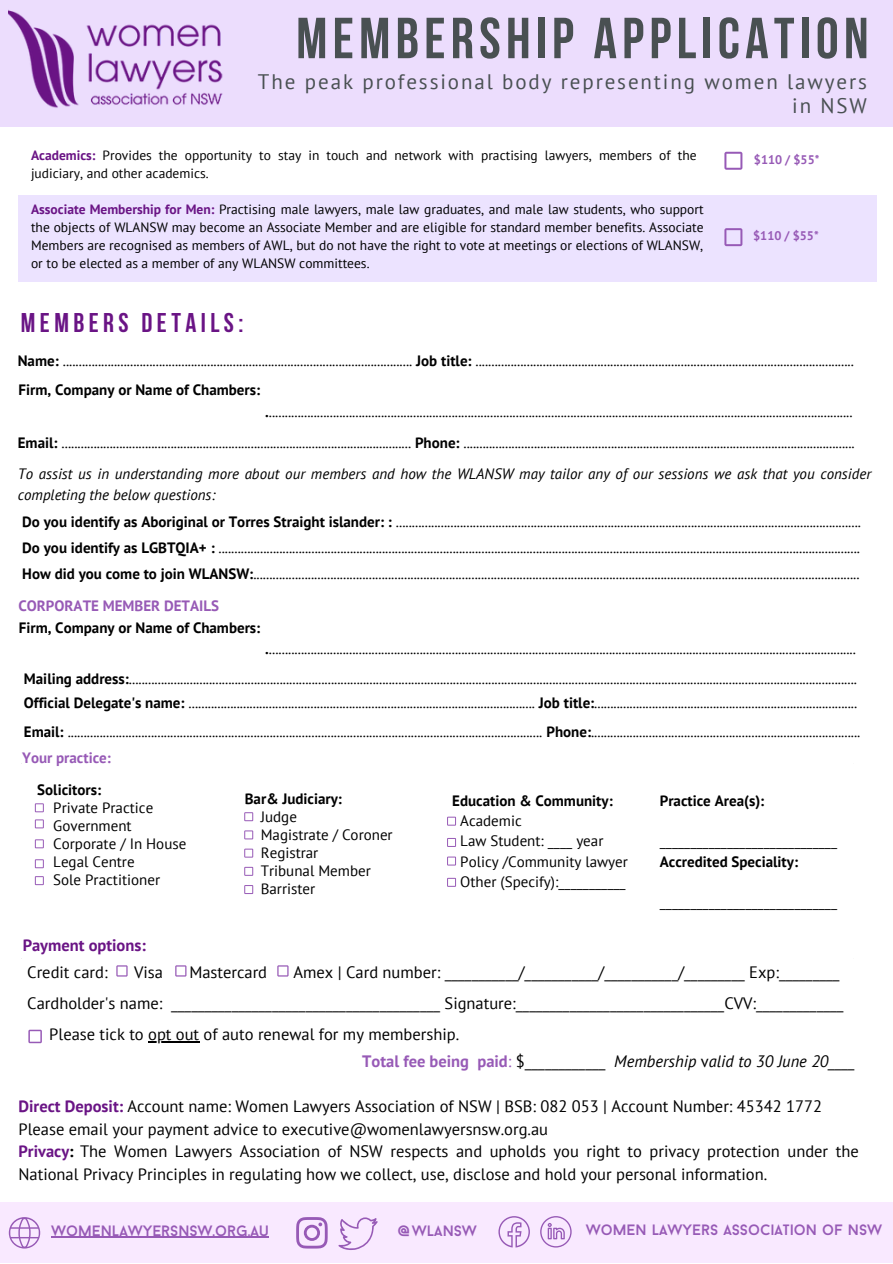
<style>
.page{position:relative;width:893px;height:1264px;background:#fff}
.page>*{position:absolute;margin:0;border:0;box-sizing:border-box;transform-origin:0 0}
.t1{font:700 57.75px "Bebas Neue";letter-spacing:.09em;color:#495052}
.t2{font:700 27px "Bebas Neue";letter-spacing:.165em;color:#6a1485}
.t3{font:21px/23.5px "PT Sans";letter-spacing:.09em;color:#495052;text-align:right}
.t4{font:16.5px/22.5px "PT Sans";color:#000}
.t5{font:italic 16.5px "PT Sans";color:#000}
.t6{font:700 16.5px "PT Sans";color:#6a1485}
.t7{font:15px "PT Sans";color:#000}
.t8{font:700 15px "PT Sans";color:#000}
.t9{font:italic 15px/20.2px "PT Sans";color:#000}
.t10{font:15px "Baron Neue";color:#975ab6}
.t11{font:700 15px "PT Sans";color:#975ab6}
.t12{font:13.5px/18px "PT Sans";color:#000;text-align:justify}
.t13{font:700 12.45px "PT Sans";color:#975ab6}
.s1{font-weight:700;color:#6a1485}
.s2{font-weight:700}
.s3{font-weight:700;font-style:normal;color:#975ab6}
.s4{font-style:normal;color:#975ab6}
.s5{font-style:normal}
</style>
<div class="page">
<div style="left:0;top:1201px;width:892px;height:61px;background:#f9e9ff"></div>
<div style="left:0;top:0;width:892px;height:126px;background:#ecddfd"></div>
<svg style="left:9px;top:1217px;width:31px;height:31px"></svg>
<hr style="left:51px;top:1236px;width:218px;height:1px;background:#975ab6">
<svg style="left:498px;top:1216px;width:32px;height:31px"></svg>
<svg style="left:540px;top:1216px;width:31px;height:31px"></svg>
<svg style="left:338px;top:1217px;width:39px;height:32px"></svg>
<svg style="left:296px;top:1217px;width:31px;height:31px"></svg>
<div style="left:19px;top:195px;width:858px;height:87px;background:#ece3ff"></div>
<hr style="left:148px;top:1041px;width:51px;height:1px;background:#000">
<svg style="left:116px;top:965px;width:12px;height:11px"></svg>
<svg style="left:175px;top:965px;width:11px;height:11px"></svg>
<svg style="left:277px;top:965px;width:11px;height:11px"></svg>
<svg style="left:35px;top:803px;width:9px;height:9px"></svg>
<svg style="left:35px;top:819px;width:9px;height:9px"></svg>
<svg style="left:35px;top:839px;width:9px;height:9px"></svg>
<svg style="left:35px;top:859px;width:9px;height:9px"></svg>
<svg style="left:244px;top:812px;width:9px;height:9px"></svg>
<svg style="left:244px;top:830px;width:9px;height:9px"></svg>
<svg style="left:244px;top:848px;width:9px;height:9px"></svg>
<svg style="left:244px;top:866px;width:9px;height:9px"></svg>
<svg style="left:244px;top:885px;width:9px;height:9px"></svg>
<svg style="left:447px;top:816px;width:9px;height:9px"></svg>
<svg style="left:447px;top:838px;width:9px;height:9px"></svg>
<svg style="left:447px;top:856px;width:9px;height:9px"></svg>
<svg style="left:447px;top:877px;width:9px;height:9px"></svg>
<svg style="left:35px;top:876px;width:9px;height:9px"></svg>
<svg style="left:28px;top:1029px;width:14px;height:14px"></svg>
<img style="left:9px;top:10px;width:214px;height:98px">
<svg style="left:724px;top:228px;width:18px;height:18px"></svg>
<svg style="left:724px;top:152px;width:18px;height:18px"></svg>
<p class="t1" style="left:296px;top:15px;width:574px">MEMBERSHIP APPLICATION</p>
<p class="t3" style="left:258px;top:69px;width:610px">The peak professional body representing women lawyers in NSW</p>
<p class="t12" style="left:31px;top:146px;width:667px"><span class="s1">Academics:</span> Provides the opportunity to stay in touch and network with practising lawyers, members of the judiciary, and other academics.</p>
<p class="t12" style="left:31px;top:200px;width:674px"><span class="s1">Associate Membership for Men:</span> Practising male lawyers, male law graduates, and male law students, who support the objects of WLANSW may become an Associate Member and are eligible for standard member benefits. Associate Members are recognised as members of AWL, but do not have the right to vote at meetings or elections of WLANSW, or to be elected as a member of any WLANSW committees.</p>
<p class="t13" style="left:753px;top:151px;width:67px">$110 / $55*</p>
<p class="t13" style="left:753px;top:228px;width:67px">$110 / $55*</p>
<p class="t2" style="left:21px;top:311px;width:224px">MEMBERS DETAILS:</p>
<p class="t7" style="left:18px;top:351px;width:837px"><span class="s2">Name:</span> ............................................................................................................. <span class="s2">Job title:</span> ......................................................................................................................</p>
<p class="t8" style="left:19px;top:380px;width:243px">Firm, Company or Name of Chambers:</p>
<p class="t7" style="left:265px;top:401px;width:589px"><span class="s2">.</span>......................................................................................................................................................................................</p>
<p class="t7" style="left:18px;top:432px;width:838px"><span class="s2">Email:</span> ............................................................................................................. <span class="s2">Phone:</span> ..........................................................................................................................</p>
<p class="t9" style="left:18px;top:463px;width:854px">To assist us in understanding more about our members and how the WLANSW may tailor any of our sessions we ask that you consider completing the below questions:</p>
<p class="t7" style="left:22px;top:512px;width:840px"><span class="s2">Do you identify as Aboriginal or Torres Straight islander: :</span> .................................................................................................................................................</p>
<p class="t7" style="left:22px;top:538px;width:839px"><span class="s2">Do you identify as LGBTQIA+ :</span> ........................................................................................................................................................................................................</p>
<p class="t7" style="left:22px;top:563px;width:838px"><span class="s2">How did you come to join WLANSW:</span>.............................................................................................................................................................................................</p>
<p class="t11" style="left:19px;top:595px;width:202px">CORPORATE MEMBER DETAILS</p>
<p class="t8" style="left:19px;top:617px;width:243px">Firm, Company or Name of Chambers:</p>
<p class="t7" style="left:265px;top:639px;width:592px"><span class="s2">.</span>.......................................................................................................................................................................................</p>
<p class="t7" style="left:24px;top:669px;width:834px"><span class="s2">Mailing address:</span>...................................................................................................................................................................................................................................</p>
<p class="t7" style="left:24px;top:692px;width:834px"><span class="s2">Official Delegate's name:</span> ............................................................................................................ <span class="s2">Job title:</span>..................................................................................</p>
<p class="t7" style="left:24px;top:721px;width:838px"><span class="s2">Email:</span> .................................................................................................................................................... <span class="s2">Phone:</span>....................................................................................</p>
<p class="t11" style="left:22px;top:747px;width:90px">Your practice:</p>
<p class="t8" style="left:37px;top:779px;width:65px">Solicitors:</p>
<p class="t7" style="left:53px;top:797px;width:101px">Private Practice</p>
<p class="t7" style="left:53px;top:815px;width:80px">Government</p>
<p class="t7" style="left:53px;top:833px;width:134px">Corporate / In House</p>
<p class="t7" style="left:53px;top:851px;width:83px">Legal Centre</p>
<p class="t7" style="left:53px;top:869px;width:108px">Sole Practitioner</p>
<p class="t8" style="left:245px;top:788px;width:99px">Bar&amp; Judiciary:</p>
<p class="t7" style="left:261px;top:806px;width:38px">Judge</p>
<p class="t7" style="left:261px;top:824px;width:133px">Magistrate / Coroner</p>
<p class="t7" style="left:261px;top:842px;width:59px">Registrar</p>
<p class="t7" style="left:261px;top:860px;width:112px">Tribunal Member</p>
<p class="t7" style="left:261px;top:878px;width:56px">Barrister</p>
<p class="t8" style="left:452px;top:790px;width:162px">Education &amp; Community:</p>
<p class="t7" style="left:460px;top:810px;width:63px">Academic</p>
<p class="t7" style="left:460px;top:831px;width:145px">Law Student: ____ year</p>
<p class="t7" style="left:460px;top:851px;width:169px">Policy /Community lawyer</p>
<p class="t7" style="left:460px;top:871px;width:167px">Other (Specify):___________</p>
<p class="t8" style="left:659px;top:790px;width:106px">Practice Area(s):</p>
<p class="t7" style="left:659px;top:831px;width:179px">_____________________________</p>
<p class="t8" style="left:659px;top:851px;width:140px">Accredited Speciality:</p>
<p class="t7" style="left:659px;top:891px;width:179px">_____________________________</p>
<p class="t6" style="left:23px;top:933px;width:125px">Payment options:</p>
<p class="t4" style="left:27px;top:960px;width:82px">Credit card:</p>
<p class="t4" style="left:134px;top:960px;width:30px">Visa</p>
<p class="t4" style="left:189px;top:960px;width:79px">Mastercard</p>
<p class="t4" style="left:293px;top:960px;width:547px">Amex | Card number: ___________/___________/___________/_________ Exp:_________</p>
<p class="t4" style="left:27px;top:991px;width:817px">Cardholder's name: ________________________________________ Signature:_______________________________CVV:_____________</p>
<p class="t4" style="left:49px;top:1023px;width:411px">Please tick to opt out of auto renewal for my membership.</p>
<p class="t5" style="left:362px;top:1050px;width:494px"><span class="s3">Total fee being paid</span><span class="s4">:</span> <span class="s5">$____________</span> Membership <span class="s5">v</span>alid to 30 June 20____</p>
<p class="t4" style="left:19px;top:1095px;width:805px"><span class="s1">Direct Deposit:</span> Account name: Women Lawyers Association of NSW | BSB: 082 053 | Account Number: 45342 1772</p>
<p class="t4" style="left:19px;top:1117px;width:531px">Please email your payment advice to executive@womenlawyersnsw.org.au</p>
<p class="t4" style="left:19px;top:1140px;width:841px"><span class="s1">Privacy</span><span class="s2">:</span> The Women Lawyers Association of NSW respects and upholds you right to privacy protection under the<br>National Privacy Principles in regulating how we collect, use, disclose and hold your personal information.</p>
<p class="t10" style="left:51px;top:1224px;width:219px">WOMENLAWYERSNSW.ORG.AU</p>
<p class="t10" style="left:586px;top:1223px;width:298px">WOMEN LAWYERS ASSOCIATION OF NSW</p>
<p class="t10" style="left:398px;top:1224px;width:80px">@WLANSW</p>
</div>
